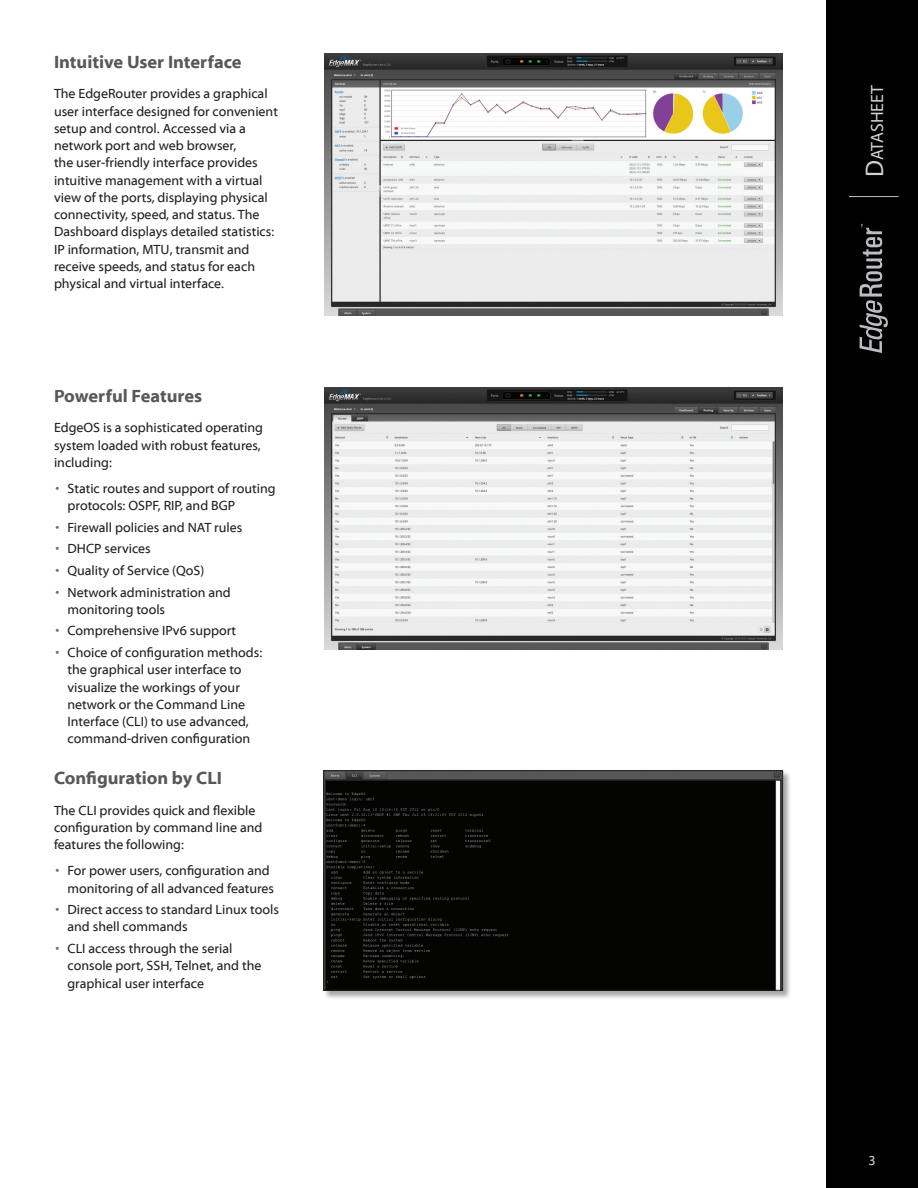
<style>
.page{position:relative;width:918px;height:1188px;background:#fff}
.page>*{position:absolute;margin:0;border:0;box-sizing:border-box;transform-origin:0 0}
.t1{font:700 18px "Myriad Web Pro";color:#57585a}
.t2{font:17.85px "Myriad Pro";color:#d1d2d4}
.t3{font:13.5px/17.2px "Myriad Web Pro";color:#231f20}
.t4{font:13.5px "Myriad Web Pro";color:#d1d2d4}
.s1{color:#6c6d70}
.s2{font-size:25.5px}
</style>
<div class="page">
<div style="left:826px;top:0;width:92px;height:1188px;background:#000001"></div>
<hr style="left:849px;top:196px;width:50px;height:1px;background:#bcbdc0">
<svg style="left:860px;top:224px;width:28px;height:129px"></svg>
<img style="left:324px;top:54px;width:459px;height:261px">
<img style="left:324px;top:388px;width:459px;height:261px">
<div style="left:323px;top:770px;width:469px;height:230px;background:#231f20;opacity:.4"></div>
<img style="left:325px;top:772px;width:456px;height:217px">
<div style="left:323px;top:770px;width:460px;height:221px;border:1px solid #241e1b"></div>
<h1 class="t1" style="left:54px;top:52px;width:189px">Intuitive User Interface</h1>
<p class="t3" style="left:54px;top:86px;width:226px">The EdgeRouter provides a graphical user interface designed for convenient setup and control. Accessed via a network port and web browser,<br>the user-friendly interface provides intuitive management with a virtual view of the ports, displaying physical connectivity, speed, and status. The Dashboard displays detailed statistics:<br>IP information, MTU, transmit and receive speeds, and status for each physical and virtual interface.</p>
<h1 class="t1" style="left:54px;top:386px;width:150px">Powerful Features</h1>
<p class="t3" style="left:54px;top:420px;width:210px">EdgeOS is a sophisticated operating system loaded with robust features, including:</p>
<p class="t3" style="left:68px;top:480px;width:210px;text-indent:-12px"><span class="s1">•</span> Static routes and support of routing protocols: OSPF, RIP, and BGP</p>
<p class="t3" style="left:55px;top:519px;width:188px"><span class="s1">•</span> Firewall policies and NAT rules</p>
<p class="t3" style="left:55px;top:541px;width:97px"><span class="s1">•</span> DHCP services</p>
<p class="t3" style="left:55px;top:562px;width:150px"><span class="s1">•</span> Quality of Service (QoS)</p>
<p class="t3" style="left:68px;top:584px;width:165px;text-indent:-12px"><span class="s1">•</span> Network administration and monitoring tools</p>
<p class="t3" style="left:55px;top:623px;width:182px"><span class="s1">•</span> Comprehensive IPv6 support</p>
<p class="t3" style="left:68px;top:644px;width:196px;text-indent:-12px"><span class="s1">•</span> Choice of configuration methods: the graphical user interface to visualize the workings of your network or the Command Line<br>Interface (CLI) to use advanced, command‑driven configuration</p>
<h1 class="t1" style="left:54px;top:768px;width:170px">Configuration by CLI</h1>
<p class="t3" style="left:54px;top:802px;width:210px">The CLI provides quick and flexible configuration by command line and features the following:</p>
<p class="t3" style="left:68px;top:863px;width:208px;text-indent:-12px"><span class="s1">•</span> For power users, configuration and monitoring of all advanced features</p>
<p class="t3" style="left:68px;top:901px;width:213px;text-indent:-12px"><span class="s1">•</span> Direct access to standard Linux tools and shell commands</p>
<p class="t3" style="left:68px;top:940px;width:195px;text-indent:-12px"><span class="s1">•</span> CLI access through the serial console port, SSH, Telnet, and the graphical user interface</p>
<h2 class="t2" style="left:866px;top:177px;width:94px;rotate:-90deg"><span class="s2">D</span>atasheet</h2>
<p class="t4" style="left:869px;top:1153px;width:9px">3</p>
</div>
